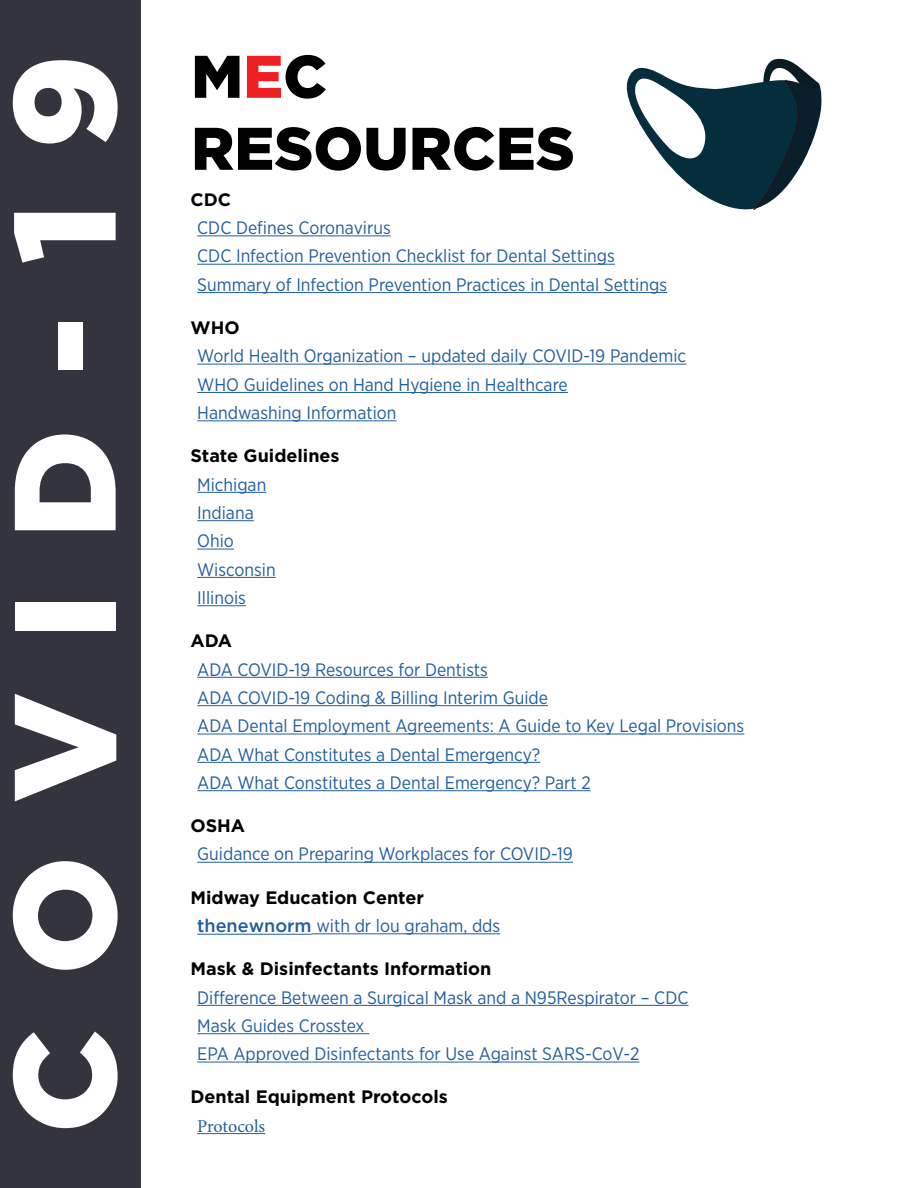
<style>
.page{position:relative;width:918px;height:1188px;background:#fff}
.page>*{position:absolute;margin:0;border:0;box-sizing:border-box;transform-origin:0 0}
.t1{font:900 144px "Gotham";letter-spacing:.37em;color:#fff}
.t2{font:900 60px/72px "Gotham";color:#000}
.t3{font:18px/28.3px "Gotham Narrow";color:#215e9e}
.t4{font:700 18px "Gotham";color:#000}
.t5{font:18px "Minion Pro";letter-spacing:-.005em;color:#215e9e}
.s1{color:#ed2124}
.s2{font-family:"Gotham";font-weight:500}
</style>
<div class="page">
<svg style="left:626px;top:58px;width:196px;height:152px"></svg>
<hr style="left:197px;top:235px;width:194px;height:1px;background:#215e9e">
<hr style="left:197px;top:264px;width:418px;height:1px;background:#215e9e">
<hr style="left:197px;top:292px;width:470px;height:1px;background:#215e9e">
<hr style="left:197px;top:364px;width:489px;height:1px;background:#215e9e">
<hr style="left:197px;top:392px;width:371px;height:1px;background:#215e9e">
<hr style="left:197px;top:420px;width:200px;height:1px;background:#215e9e">
<hr style="left:197px;top:492px;width:69px;height:1px;background:#215e9e">
<hr style="left:197px;top:520px;width:57px;height:1px;background:#215e9e">
<hr style="left:197px;top:549px;width:37px;height:1px;background:#215e9e">
<hr style="left:197px;top:577px;width:79px;height:1px;background:#215e9e">
<hr style="left:197px;top:605px;width:49px;height:1px;background:#215e9e">
<hr style="left:197px;top:677px;width:291px;height:1px;background:#215e9e">
<hr style="left:197px;top:705px;width:351px;height:1px;background:#215e9e">
<hr style="left:197px;top:734px;width:547px;height:1px;background:#215e9e">
<hr style="left:197px;top:762px;width:343px;height:1px;background:#215e9e">
<hr style="left:197px;top:790px;width:394px;height:1px;background:#215e9e">
<hr style="left:197px;top:862px;width:376px;height:1px;background:#215e9e">
<hr style="left:197px;top:934px;width:115px;height:1px;background:#215e9e">
<hr style="left:312px;top:933px;width:188px;height:1px;background:#215e9e">
<hr style="left:197px;top:1005px;width:491px;height:1px;background:#215e9e">
<hr style="left:197px;top:1033px;width:172px;height:1px;background:#215e9e">
<hr style="left:197px;top:1062px;width:442px;height:1px;background:#215e9e">
<hr style="left:197px;top:1133px;width:68px;height:1px;background:#215e9e">
<div style="left:0;top:0;width:140px;height:1188px;background:#33343d"></div>
<h1 class="t1" style="left:-19px;top:1134px;width:1081px;rotate:-90deg">COVID-19</h1>
<h2 class="t2" style="left:191px;top:39px;width:385px">M<span class="s1">E</span>C<br>RESOURCES</h2>
<p class="t4" style="left:190px;top:189px;width:42px">CDC</p>
<p class="t3" style="left:197px;top:213px;width:471px">CDC Defines Coronavirus<br>CDC Infection Prevention Checklist for Dental Settings<br>Summary of Infection Prevention Practices in Dental Settings</p>
<p class="t4" style="left:190px;top:317px;width:51px">WHO</p>
<p class="t3" style="left:197px;top:341px;width:490px">World Health Organization – updated daily COVID-19 Pandemic<br>WHO Guidelines on Hand Hygiene in Healthcare<br>Handwashing Information</p>
<p class="t4" style="left:190px;top:445px;width:151px">State Guidelines</p>
<p class="t3" style="left:197px;top:470px;width:80px">Michigan<br>Indiana<br>Ohio<br>Wisconsin<br>Illinois</p>
<p class="t4" style="left:190px;top:630px;width:43px">ADA</p>
<p class="t3" style="left:197px;top:655px;width:549px">ADA COVID-19 Resources for Dentists<br>ADA COVID-19 Coding &amp; Billing Interim Guide<br>ADA Dental Employment Agreements: A Guide to Key Legal Provisions ADA What Constitutes a Dental Emergency?<br>ADA What Constitutes a Dental Emergency? Part 2</p>
<p class="t4" style="left:190px;top:815px;width:56px">OSHA</p>
<p class="t3" style="left:197px;top:840px;width:377px">Guidance on Preparing Workplaces for COVID-19</p>
<p class="t4" style="left:190px;top:887px;width:235px">Midway Education Center</p>
<p class="t3" style="left:197px;top:911px;width:305px"><span class="s2">thenewnorm</span> with dr lou graham, dds</p>
<p class="t4" style="left:190px;top:958px;width:302px">Mask &amp; Disinfectants Information</p>
<p class="t3" style="left:197px;top:983px;width:493px">Difference Between a Surgical Mask and a N95Respirator – CDC<br>Mask Guides Crosstex<br>EPA Approved Disinfectants for Use Against SARS-CoV-2</p>
<p class="t4" style="left:190px;top:1087px;width:259px">Dental Equipment Protocols</p>
<p class="t5" style="left:197px;top:1114px;width:69px">Protocols</p>
</div>
